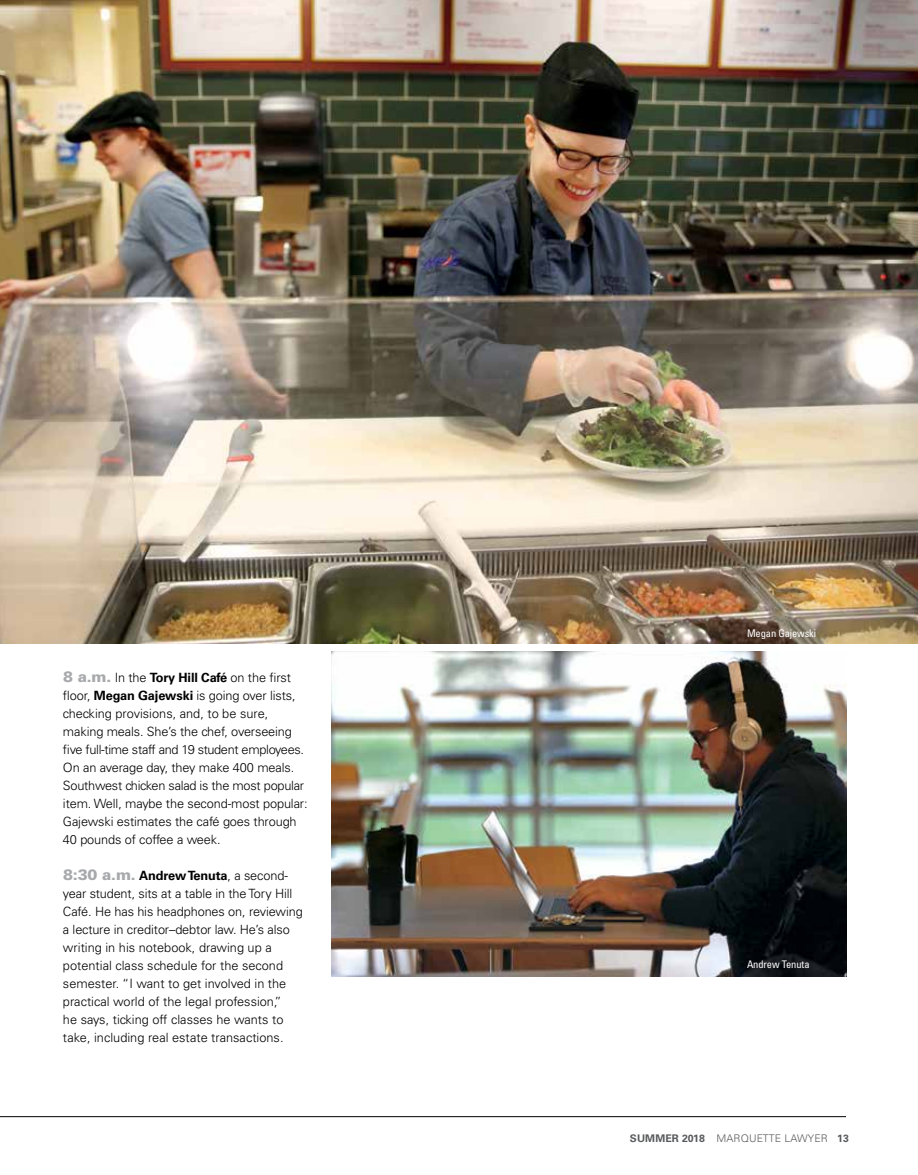
<style>
.page{position:relative;width:918px;height:1175px;background:#fff}
.page>*{position:absolute;margin:0;border:0;box-sizing:border-box;transform-origin:0 0}
.t1{font:300 12.75px/18px "Univers LT Std";letter-spacing:-.01em;color:#000}
.t2{font:300 10.5px "Univers LT Std";letter-spacing:.01em;color:#58595b}
.t3{font:condensed 10.5px "Univers LT Std";letter-spacing:-.01em;color:#fff}
.s1{font-weight:900;font-size:15px;color:#a7a9ac}
.s2{font-weight:700}
</style>
<div class="page">
<hr style="left:0;top:1116px;width:846px;height:1px;background:#000">
<img style="left:0;top:0;width:918px;height:643px">
<img style="left:332px;top:651px;width:514px;height:325px">
<p class="t1" style="left:63px;top:668px;width:246px"><span class="s1">8 a.m.</span> In the <span class="s2">Tory Hill Café</span> on the first floor, <span class="s2">Megan Gajewski</span> is going over lists, checking provisions, and, to be sure, making meals. She’s the chef, overseeing five full-time staff and 19 student employees.<br>On an average day, they make 400 meals.<br>Southwest chicken salad is the most popular item. Well, maybe the second-most popular:<br>Gajewski estimates the café goes through 40 pounds of coffee a week.</p>
<p class="t1" style="left:63px;top:866px;width:241px"><span class="s1">8:30 a.m.</span> <span class="s2">Andrew Tenuta</span>, a second&shy;year student, sits at a table in the Tory Hill Café. He has his headphones on, reviewing a lecture in creditor–debtor law. He’s also writing in his notebook, drawing up a potential class schedule for the second semester. “I want to get involved in the practical world of the legal profession,”<br>he says, ticking off classes he wants to take, including real estate transactions.</p>
<p class="t3" style="left:747px;top:626px;width:71px">Megan Gajewski</p>
<p class="t3" style="left:747px;top:957px;width:64px">Andrew Tenuta</p>
<p class="t2" style="left:630px;top:1132px;width:221px"><span class="s2">SUMMER 2018</span> MARQUETTE LAWYER <span class="s2">13</span></p>
</div>
